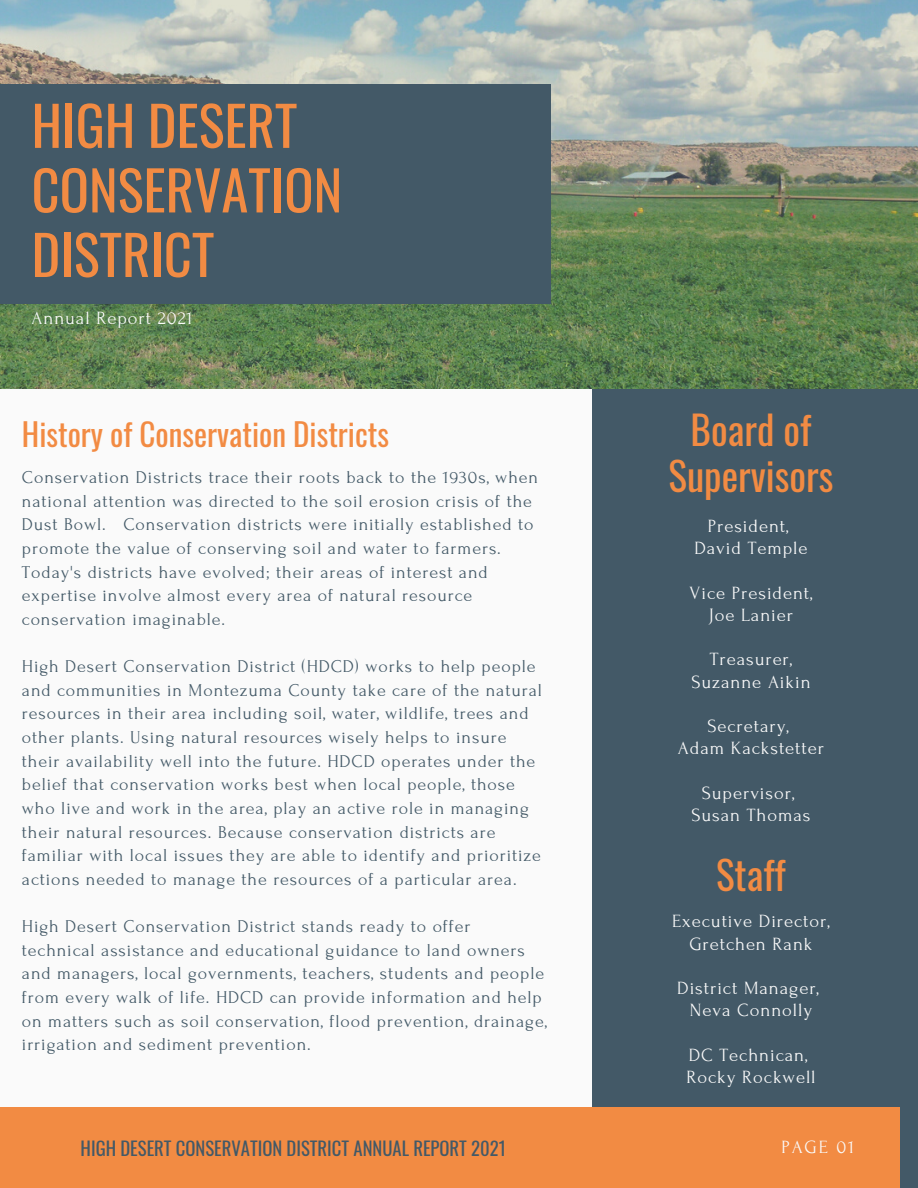
<style>
.page{position:relative;width:918px;height:1188px;background:#fafafa}
.page>*{position:absolute;margin:0;border:0;box-sizing:border-box;transform-origin:0 0}
.t1{font:54.45px/64.5px "Oswald";color:#f28b43}
.t2{font:39.15px/46.2px "Oswald";color:#f28b43;text-align:center}
.t3{font:31.2px "Oswald";color:#f28b43}
.t4{font:18.6px/22.2px "Forum";letter-spacing:.05em;color:#fafafa;text-align:center}
.t5{font:18.6px "Oswald";color:#435967}
.t6{font:18px/23.7px "Forum";letter-spacing:.05em;color:#435967}
</style>
<div class="page">
<div style="left:593px;top:342px;width:325px;height:846px;background:#435967"></div>
<img style="left:0;top:0;width:918px;height:389px">
<div style="left:0;top:84px;width:550px;height:219px;background:#435967"></div>
<div style="left:0;top:1107px;width:900px;height:81px;background:#f28b43"></div>
<p class="t1" style="left:32px;top:91px;width:312px">HIGH DESERT<br>CONSERVATION<br>DISTRICT</p>
<p class="t4" style="left:32px;top:307px;width:163px">Annual Report 2021</p>
<p class="t2" style="left:669px;top:405px;width:166px">Board of<br>Supervisors</p>
<p class="t4" style="left:708px;top:515px;width:82px">President,</p>
<p class="t4" style="left:694px;top:537px;width:115px">David Temple</p>
<p class="t4" style="left:689px;top:582px;width:125px">Vice President,</p>
<p class="t4" style="left:709px;top:604px;width:86px">Joe Lanier</p>
<p class="t4" style="left:710px;top:649px;width:84px">Treasurer,</p>
<p class="t4" style="left:691px;top:671px;width:121px">Suzanne Aikin</p>
<p class="t4" style="left:707px;top:715px;width:83px">Secretary,</p>
<p class="t4" style="left:678px;top:737px;width:148px">Adam Kackstetter</p>
<p class="t4" style="left:702px;top:782px;width:94px">Supervisor,</p>
<p class="t4" style="left:691px;top:804px;width:121px">Susan Thomas</p>
<p class="t3" style="left:22px;top:410px;width:369px">History of Conservation Districts</p>
<p class="t6" style="left:22px;top:466px;width:518px">Conservation Districts trace their roots back to the 1930s, when national attention was directed to the soil erosion crisis of the Dust Bowl. Conservation districts were initially established to promote the value of conserving soil and water to farmers.<br>Today's districts have evolved; their areas of interest and expertise involve almost every area of natural resource conservation imaginable.</p>
<p class="t6" style="left:22px;top:655px;width:522px">High Desert Conservation District (HDCD) works to help people and communities in Montezuma County take care of the natural resources in their area including soil, water, wildlife, trees and other plants. Using natural resources wisely helps to insure their availability well into the future. HDCD operates under the belief that conservation works best when local people, those who live and work in the area, play an active role in managing their natural resources. Because conservation districts are familiar with local issues they are able to identify and prioritize actions needed to manage the resources of a particular area.</p>
<p class="t6" style="left:22px;top:915px;width:526px">High Desert Conservation District stands ready to offer technical assistance and educational guidance to land owners and managers, local governments, teachers, students and people from every walk of life. HDCD can provide information and help on matters such as soil conservation, flood prevention, drainage, irrigation and sediment prevention.</p>
<p class="t4" style="left:672px;top:911px;width:159px">Executive Director,<br>Gretchen Rank</p>
<p class="t2" style="left:716px;top:851px;width:71px">Staff</p>
<p class="t4" style="left:677px;top:977px;width:143px">District Manager,</p>
<p class="t4" style="left:690px;top:1000px;width:124px">Neva Connolly</p>
<p class="t4" style="left:689px;top:1044px;width:120px">DC Technican,</p>
<p class="t4" style="left:686px;top:1066px;width:131px">Rocky Rockwell</p>
<p class="t5" style="left:81px;top:1134px;width:427px">HIGH DESERT CONSERVATION DISTRICT ANNUAL REPORT 2021</p>
<p class="t4" style="left:781px;top:1136px;width:74px">PAGE 01</p>
</div>
